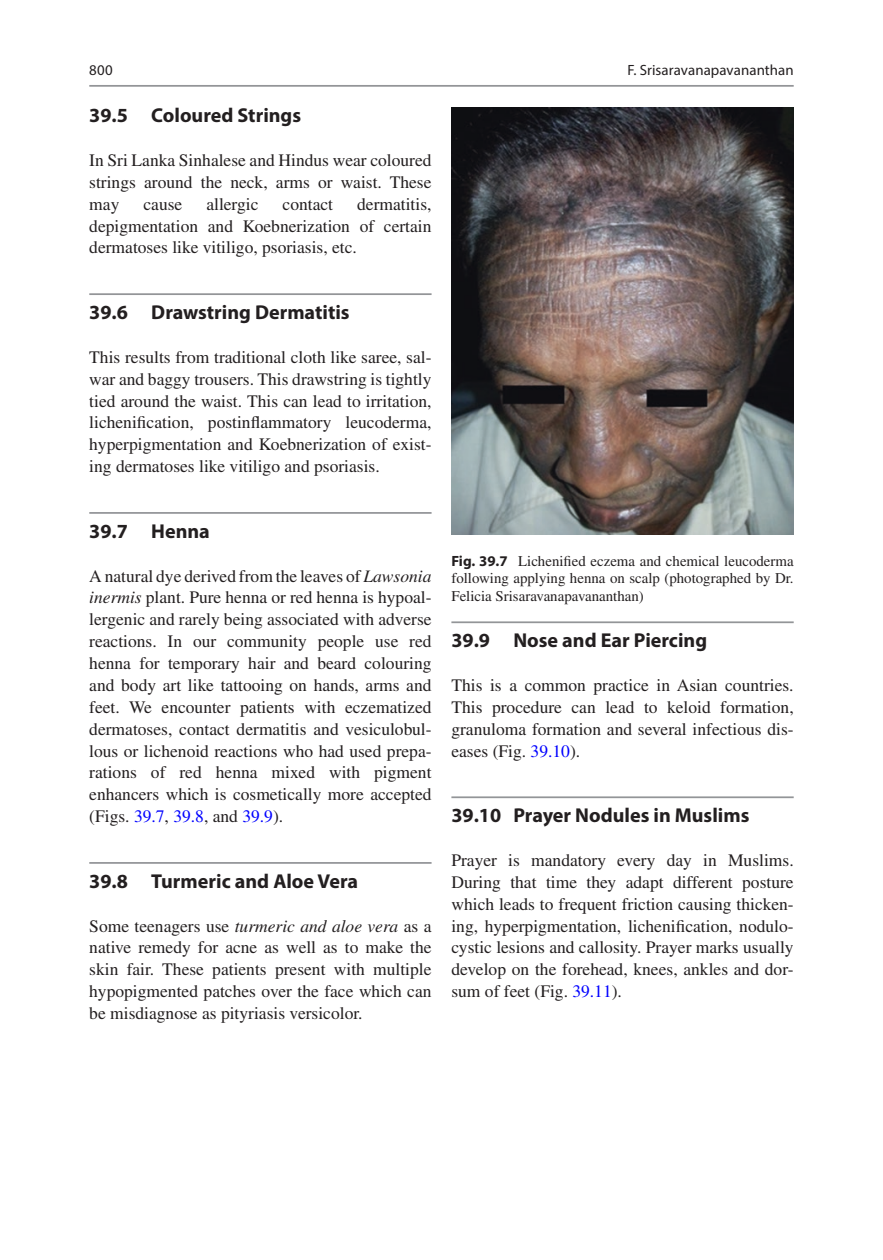
<style>
.page{position:relative;width:883px;height:1260px;background:#fff}
.page>*{position:absolute;margin:0;border:0;box-sizing:border-box;transform-origin:0 0}
.t1{font:700 20.12px "Myriad Pro";color:#231f20}
.t2{font:17.5px/21.9px "Times LT Std";color:#231f20;text-align:justify}
.t3{font:14.88px/17.5px "Times LT Std";color:#231f20;text-align:justify}
.t4{font:14.88px "Myriad Pro Regular 2";letter-spacing:.005em;color:#231f20}
.t5{font:14.88px "Myriad Pro";color:#231f20}
.s1{font-style:italic}
.s2{color:#00f}
.s3{font-family:"Myriad Pro";font-weight:700}
</style>
<div class="page">
<hr style="left:89px;top:293px;width:343px;height:2px;background:#939598">
<hr style="left:89px;top:512px;width:343px;height:2px;background:#939598">
<hr style="left:89px;top:862px;width:343px;height:2px;background:#939598">
<hr style="left:451px;top:621px;width:343px;height:2px;background:#939598">
<hr style="left:451px;top:796px;width:343px;height:2px;background:#939598">
<img style="left:452px;top:107px;width:341px;height:427px">
<hr style="left:89px;top:85px;width:705px;height:2px;background:#939598">
<p class="t5" style="left:89px;top:61px;width:25px">800</p>
<p class="t1" style="left:89px;top:102px;width:213px">39.5 Coloured Strings</p>
<p class="t2" style="left:89px;top:149px;width:344px">In Sri Lanka Sinhalese and Hindus wear coloured strings around the neck, arms or waist. These may</p>
<p class="t2" style="left:89px;top:193px;width:344px;text-indent:268px">dermatitis, depigmentation and Koebnerization of certain dermatoses like vitiligo, psoriasis, etc.</p>
<p class="t2" style="left:143px;top:193px;width:40px">cause</p>
<p class="t2" style="left:206px;top:193px;width:54px">allergic</p>
<p class="t2" style="left:283px;top:193px;width:52px">contact</p>
<p class="t1" style="left:89px;top:299px;width:262px">39.6 Drawstring Dermatitis</p>
<p class="t2" style="left:89px;top:346px;width:344px">This results from traditional cloth like saree, sal&shy;war and baggy trousers. This drawstring is tightly tied around the waist. This can lead to irritation, lichenification, postinflammatory leucoderma, hyperpigmentation and Koebnerization of exist&shy;ing dermatoses like vitiligo and psoriasis.</p>
<p class="t1" style="left:89px;top:518px;width:122px">39.7 Henna</p>
<p class="t2" style="left:89px;top:565px;width:344px">A natural dye derived from the leaves of <span class="s1">Lawsonia inermis</span> plant. Pure henna or red henna is hypoal&shy;lergenic and rarely being associated with adverse reactions. In our community people use red henna for temporary hair and beard colouring and body art like tattooing on hands, arms and feet. We encounter patients with eczematized dermatoses, contact dermatitis and vesiculobul&shy;lous or lichenoid reactions who had used prepa&shy;rations of red henna mixed with pigment enhancers which is cosmetically more accepted (Figs. <span class="s2">39.7</span>, <span class="s2">39.8</span>, and <span class="s2">39.9</span>).</p>
<p class="t1" style="left:89px;top:868px;width:270px">39.8 Turmeric and Aloe Vera</p>
<p class="t2" style="left:89px;top:915px;width:344px">Some teenagers use <span class="s1">turmeric and aloe vera</span> as a native remedy for acne as well as to make the skin fair. These patients present with multiple hypopigmented patches over the face which can be misdiagnose as pityriasis versicolor.</p>
<p class="t4" style="left:627px;top:61px;width:168px">F. Srisaravanapavananthan</p>
<p class="t3" style="left:451px;top:552px;width:344px"><span class="s3">Fig. 39.7</span> Lichenified eczema and chemical leucoderma following applying henna on scalp (photographed by Dr.<br>Felicia Srisaravanapavananthan)</p>
<p class="t1" style="left:451px;top:627px;width:257px">39.9 Nose and Ear Piercing</p>
<p class="t2" style="left:451px;top:674px;width:344px">This is a common practice in Asian countries.<br>This procedure can lead to keloid formation, granuloma formation and several infectious dis&shy;eases (Fig. <span class="s2">39.10</span>).</p>
<p class="t1" style="left:451px;top:802px;width:300px">39.10 Prayer Nodules in Muslims</p>
<p class="t2" style="left:451px;top:849px;width:344px">Prayer is mandatory every day in Muslims.<br>During that time they adapt different posture which leads to frequent friction causing thicken&shy;ing, hyperpigmentation, lichenification, nodulo&shy;cystic lesions and callosity. Prayer marks usually develop on the forehead, knees, ankles and dor&shy;sum of feet (Fig. <span class="s2">39.11</span>).</p>
</div>
